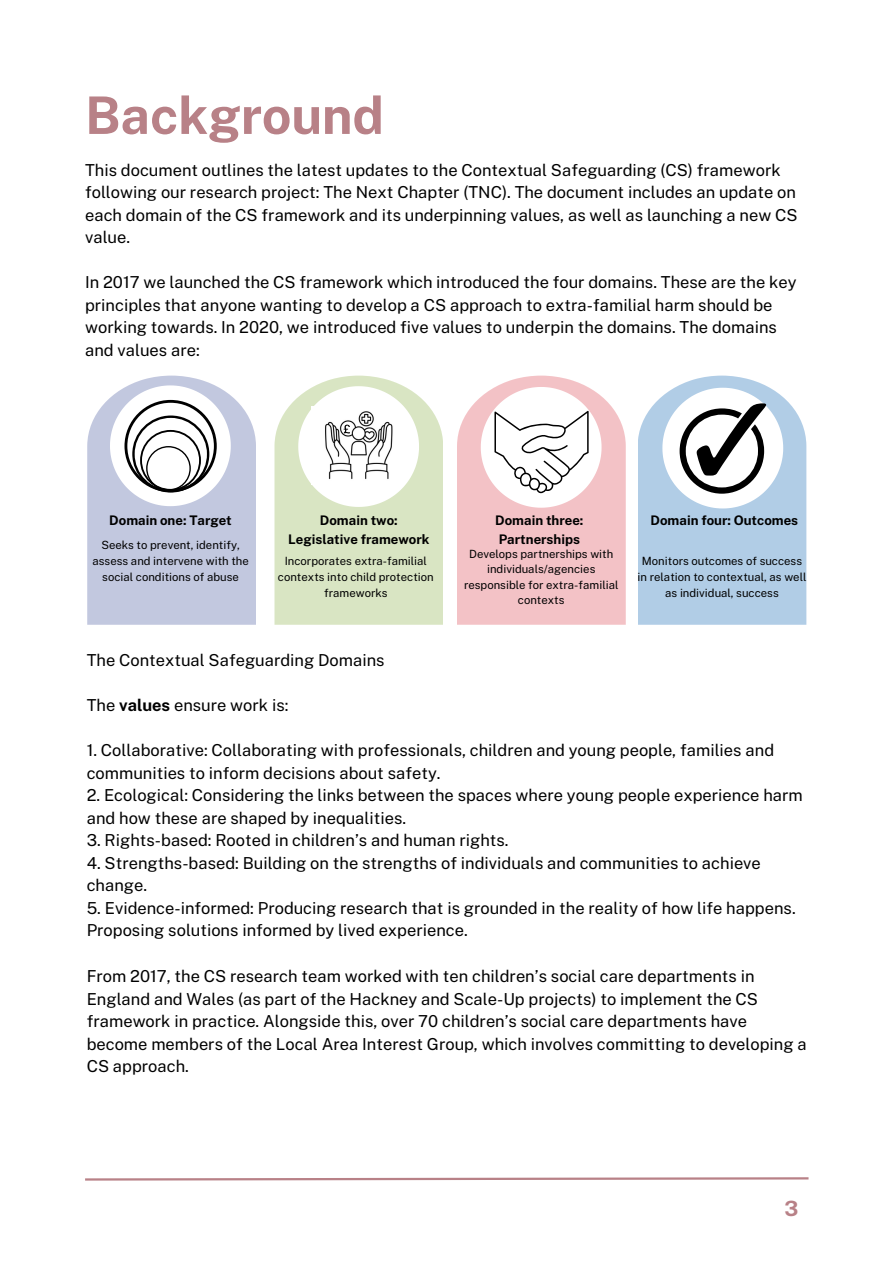
<style>
.page{position:relative;width:894px;height:1264px;background:#fff}
.page>*{position:absolute;margin:0;border:0;box-sizing:border-box;transform-origin:0 0}
.t1{font:700 51.75px "Public Sans";color:#b88187}
.t2{font:700 21px "Public Sans";color:#b88187}
.t3{font:16.5px/22.5px "Public Sans";color:#000}
.t4{font:700 13.2px/18.5px "Public Sans";color:#000;text-align:center}
.t5{font:11.4px/15.6px "Public Sans";color:#000;text-align:center}
.s1{font-weight:700}
</style>
<div class="page">
<svg style="left:85px;top:1177px;width:724px;height:4px"></svg>
<svg style="left:638px;top:375px;width:168px;height:249px"></svg>
<svg style="left:87px;top:375px;width:169px;height:249px"></svg>
<svg style="left:457px;top:375px;width:168px;height:249px"></svg>
<svg style="left:274px;top:375px;width:169px;height:249px"></svg>
<p class="t1" style="left:85px;top:85px;width:300px">Background</p>
<h1 class="t3" style="left:85px;top:158px;width:713px">This document outlines the latest updates to the Contextual Safeguarding (CS) framework following our research project: The Next Chapter (TNC). The document includes an update on each domain of the CS framework and its underpinning values, as well as launching a new CS value.</h1>
<h2 class="t3" style="left:85px;top:271px;width:712px">In 2017 we launched the CS framework which introduced the four domains. These are the key principles that anyone wanting to develop a CS approach to extra-familial harm should be working towards. In 2020, we introduced five values to underpin the domains. The domains and values are:</h2>
<p class="t4" style="left:109px;top:511px;width:124px">Domain one: Target</p>
<p class="t5" style="left:92px;top:537px;width:158px">Seeks to prevent, identify, assess and intervene with the social conditions of abuse</p>
<p class="t4" style="left:288px;top:511px;width:143px">Domain two:<br>Legislative framework</p>
<p class="t5" style="left:278px;top:553px;width:157px">Incorporates extra-familial contexts into child protection frameworks</p>
<p class="t4" style="left:495px;top:511px;width:90px;text-align:left">Domain three:<br>Partnerships</p>
<h3 class="t5" style="left:464px;top:545px;width:156px">Develops partnerships with individuals/agencies responsible for extra-familial contexts</h3>
<p class="t4" style="left:650px;top:511px;width:149px">Domain four: Outcomes</p>
<p class="t5" style="left:637px;top:553px;width:170px">Monitors outcomes of success in relation to contextual, as well as individual, success</p>
<p class="t3" style="left:87px;top:649px;width:299px">The Contextual Safeguarding Domains</p>
<h3 class="t3" style="left:87px;top:694px;width:203px">The <span class="s1">values</span> ensure work is:</h3>
<p class="t3" style="left:87px;top:739px;width:688px">1. Collaborative: Collaborating with professionals, children and young people, families and communities to inform decisions about safety.</p>
<p class="t3" style="left:87px;top:784px;width:717px">2. Ecological: Considering the links between the spaces where young people experience harm and how these are shaped by inequalities.</p>
<p class="t3" style="left:87px;top:829px;width:423px">3. Rights-based: Rooted in children’s and human rights.</p>
<p class="t3" style="left:87px;top:851px;width:675px">4. Strengths-based: Building on the strengths of individuals and communities to achieve change.</p>
<p class="t3" style="left:87px;top:896px;width:710px">5. Evidence-informed: Producing research that is grounded in the reality of how life happens.<br>Proposing solutions informed by lived experience.</p>
<p class="t3" style="left:87px;top:965px;width:721px">From 2017, the CS research team worked with ten children’s social care departments in England and Wales (as part of the Hackney and Scale-Up projects) to implement the CS framework in practice. Alongside this, over 70 children’s social care departments have become members of the Local Area Interest Group, which involves committing to developing a CS approach.</p>
<h2 class="t2" style="left:784px;top:1196px;width:15px">3</h2>
</div>
